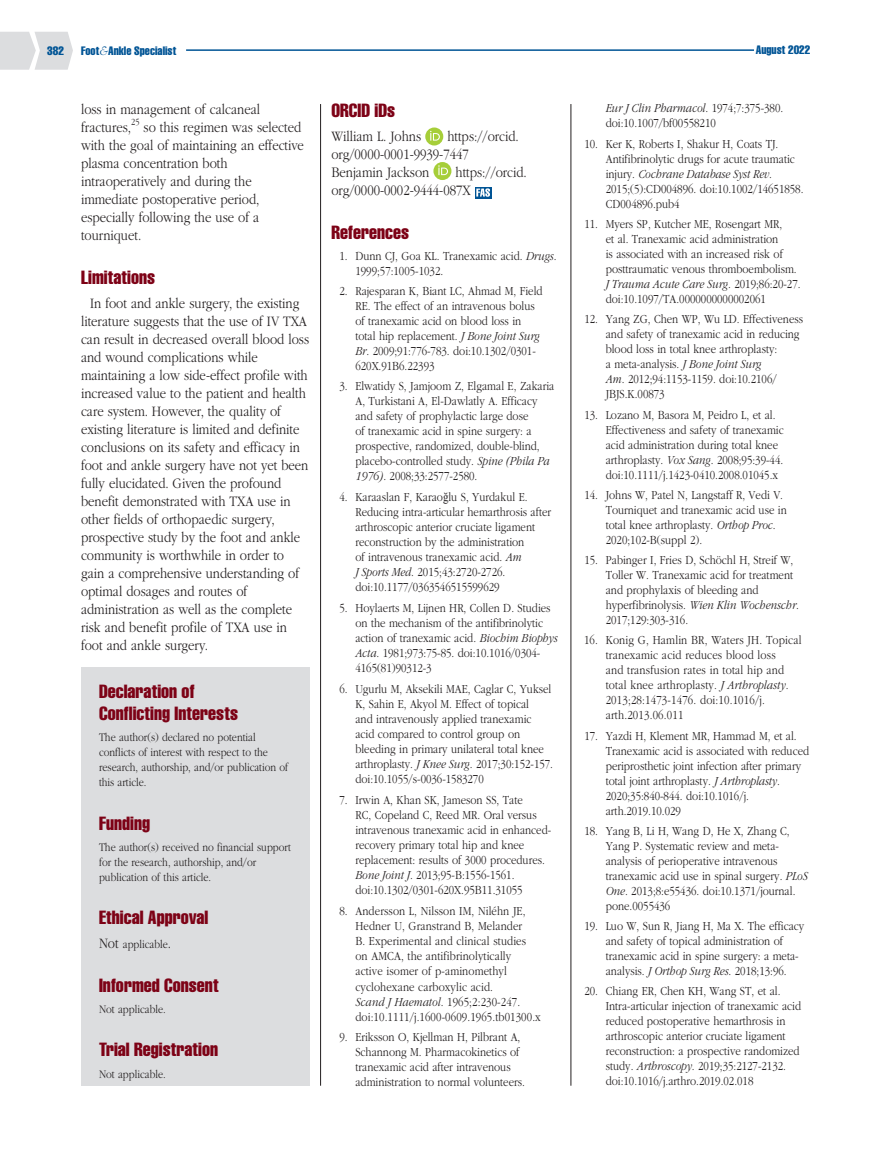
<style>
.page{position:relative;width:878px;height:1175px;background:#fff}
.page>*{position:absolute;margin:0;border:0;box-sizing:border-box;transform-origin:0 0}
.t1{font:18.75px/22.5px "Helvetica LT Std Comp";color:#7d0216}
.t2{font:300 15px/18px "ITC Garamond Std";color:#231f20;scale:.85 1}
.t3{font:300 12.75px/15px "ITC Garamond Std";color:#231f20;scale:.85 1}
.t4{font:300 12px/15px "ITC Garamond Std";color:#231f20;scale:.85 1}
.t5{font:12px "Helvetica LT Std Comp";color:#005495}
.t6{font:300 9.75px "ITC Garamond Std";color:#231f20;scale:.85 1}
.s1{font-family:"ITC Garamond Std";font-weight:300;font-style:italic;font-size:13.5px}
.s2{font-size:15px}
.s3{font-style:italic}
.s4{font-family:"Doulos SIL";font-weight:400}
</style>
<div class="page">
<hr style="left:186px;top:49px;width:568px;height:2px;background:#005495">
<svg style="left:0;top:32px;width:73px;height:38px;background:#dfe0e2"></svg>
<hr style="left:570px;top:104px;width:1px;height:981px;background:#231f20">
<hr style="left:320px;top:104px;width:1px;height:981px;background:#231f20">
<div style="left:81px;top:667px;width:229px;height:418px;background:#dcdddf"></div>
<div style="left:425px;top:127px;width:18px;height:18px;background:#a6ce39;border-radius:50%"></div>
<svg style="left:430px;top:131px;width:10px;height:10px"></svg>
<div style="left:433px;top:162px;width:18px;height:18px;background:#a6ce39;border-radius:50%"></div>
<svg style="left:438px;top:165px;width:10px;height:10px"></svg>
<div style="left:475px;top:187px;width:16px;height:11px;background:#005495"></div>
<svg style="left:476px;top:188px;width:14px;height:9px"></svg>
<p class="t5" style="left:47px;top:43px;width:18px">382</p>
<p class="t5" style="left:81px;top:43px;width:97px">Foot <span class="s1">&amp;</span> Ankle Specialist</p>
<p class="t5" style="left:755px;top:42px;width:56px">August 2022</p>
<p class="t2" style="left:81px;top:101px;width:212px">loss in management of calcaneal fractures,</p>
<p class="t6" style="left:131px;top:117px;width:11px">25</p>
<p class="t2" style="left:81px;top:119px;width:264px;text-indent:63px">so this regimen was selected with the goal of maintaining an effective plasma concentration both intraoperatively and during the immediate postoperative period, especially following the use of a tourniquet.</p>
<h1 class="t1" style="left:81px;top:265px;width:76px">Limitations</h1>
<p class="t2" style="left:81px;top:294px;width:270px;text-indent:9px">In foot and ankle surgery, the existing literature suggests that the use of IV TXA can result in decreased overall blood loss and wound complications while maintaining a low side-effect profile with increased value to the patient and health care system. However, the quality of existing literature is limited and definite conclusions on its safety and efficacy in foot and ankle surgery have not yet been fully elucidated. Given the profound benefit demonstrated with TXA use in other fields of orthopaedic surgery, prospective study by the foot and ankle community is worthwhile in order to gain a comprehensive understanding of optimal dosages and routes of administration as well as the complete risk and benefit profile of TXA use in foot and ankle surgery.</p>
<h1 class="t1" style="left:99px;top:679px;width:140px">Declaration of<br>Conflicting Interests</h1>
<p class="t4" style="left:99px;top:730px;width:224px">The author(s) declared no potential conflicts of interest with respect to the research, authorship, and/or publication of this article.</p>
<h1 class="t1" style="left:99px;top:811px;width:53px">Funding</h1>
<p class="t4" style="left:99px;top:839px;width:227px">The author(s) received no financial support for the research, authorship, and/or publication of this article.</p>
<h1 class="t1" style="left:99px;top:906px;width:111px">Ethical Approval</h1>
<p class="t4" style="left:99px;top:937px;width:86px"><span class="s2">Not</span> applicable<span class="s2">.</span></p>
<h1 class="t1" style="left:99px;top:973px;width:121px">Informed Consent</h1>
<p class="t4" style="left:99px;top:1001px;width:80px">Not applicable.</p>
<h1 class="t1" style="left:99px;top:1038px;width:120px">Trial Registration</h1>
<p class="t4" style="left:99px;top:1066px;width:80px">Not applicable.</p>
<h1 class="t1" style="left:331px;top:99px;width:65px">ORCID iDs</h1>
<p class="t2" style="left:331px;top:127px;width:107px">William L. Johns</p>
<p class="t2" style="left:331px;top:127px;width:222px;text-indent:116px">https://orcid. org/0000-0001-9939-7447<br>Benjamin Jackson</p>
<p class="t2" style="left:331px;top:163px;width:231px;text-indent:124px">https://orcid. org/0000-0002-9444-087X</p>
<h1 class="t1" style="left:331px;top:220px;width:79px">References</h1>
<p class="t3" style="left:355px;top:248px;width:238px;text-indent:-16px">1. Dunn CJ, Goa KL. Tranexamic acid. <span class="s3">Drugs</span>.<br>1999;57:1005-1032.</p>
<p class="t3" style="left:355px;top:283px;width:222px;text-indent:-16px">2. Rajesparan K, Biant LC, Ahmad M, Field RE. The effect of an intravenous bolus of tranexamic acid on blood loss in total hip replacement. <span class="s3">J Bone Joint Surg Br</span>. 2009;91:776-783. doi:10.1302/0301- 620X.91B6.22393</p>
<p class="t3" style="left:355px;top:379px;width:236px;text-indent:-16px">3. Elwatidy S, Jamjoom Z, Elgamal E, Zakaria A, Turkistani A, El-Dawlatly A. Efficacy and safety of prophylactic large dose<br>of tranexamic acid in spine surgery: a prospective, randomized, double-blind, placebo-controlled study. <span class="s3">Spine (Phila Pa 1976)</span>. 2008;33:2577-2580.</p>
<p class="t3" style="left:355px;top:489px;width:232px;text-indent:-16px">4. Karaaslan F, Karao<span class="s4">ğ</span>lu S, Yurdakul E.<br>Reducing intra-articular hemarthrosis after arthroscopic anterior cruciate ligament reconstruction by the administration<br>of intravenous tranexamic acid. <span class="s3">Am<br>J Sports Med</span>. 2015;43:2720-2726. doi:10.1177/0363546515599629</p>
<p class="t3" style="left:355px;top:600px;width:239px;text-indent:-16px">5. Hoylaerts M, Lijnen HR, Collen D. Studies on the mechanism of the antifibrinolytic action of tranexamic acid. <span class="s3">Biochim Biophys Acta</span>. 1981;973:75-85. doi:10.1016/0304- 4165(81)90312-3</p>
<p class="t3" style="left:355px;top:681px;width:234px;text-indent:-16px">6. Ugurlu M, Aksekili MAE, Caglar C, Yuksel K, Sahin E, Akyol M. Effect of topical<br>and intravenously applied tranexamic acid compared to control group on bleeding in primary unilateral total knee arthroplasty. <span class="s3">J Knee Surg</span>. 2017;30:152-157. doi:10.1055/s-0036-1583270</p>
<p class="t3" style="left:355px;top:792px;width:232px;text-indent:-16px">7. Irwin A, Khan SK, Jameson SS, Tate<br>RC, Copeland C, Reed MR. Oral versus intravenous tranexamic acid in enhanced&shy;recovery primary total hip and knee replacement: results of 3000 procedures.<br><span class="s3">Bone Joint J</span>. 2013;95-B:1556-1561. doi:10.1302/0301-620X.95B11.31055</p>
<p class="t3" style="left:355px;top:903px;width:220px;text-indent:-16px">8. Andersson L, Nilsson IM, Niléhn JE, Hedner U, Granstrand B, Melander<br>B. Experimental and clinical studies on AMCA, the antifibrinolytically active isomer of p-aminomethyl cyclohexane carboxylic acid.<br><span class="s3">Scand J Haematol</span>. 1965;2:230-247. doi:10.1111/j.1600-0609.1965.tb01300.x</p>
<p class="t3" style="left:355px;top:1029px;width:201px;text-indent:-16px">9. Eriksson O, Kjellman H, Pilbrant A, Schannong M. Pharmacokinetics of tranexamic acid after intravenous administration to normal volunteers.</p>
<p class="t3" style="left:605px;top:101px;width:210px"><span class="s3">Eur J Clin Pharmacol</span>. 1974;7:375-380. doi:10.1007/bf00558210</p>
<p class="t3" style="left:605px;top:136px;width:234px;text-indent:-21px">10. Ker K, Roberts I, Shakur H, Coats TJ.<br>Antifibrinolytic drugs for acute traumatic injury. <span class="s3">Cochrane Database Syst Rev</span>.<br>2015;(5):CD004896. doi:10.1002/14651858.<br>CD004896.pub4</p>
<p class="t3" style="left:605px;top:217px;width:231px;text-indent:-21px">11. Myers SP, Kutcher ME, Rosengart MR,<br>et al. Tranexamic acid administration<br>is associated with an increased risk of posttraumatic venous thromboembolism.<br><span class="s3">J Trauma Acute Care Surg</span>. 2019;86:20-27. doi:10.1097/TA.0000000000002061</p>
<p class="t3" style="left:605px;top:312px;width:234px;text-indent:-21px">12. Yang ZG, Chen WP, Wu LD. Effectiveness and safety of tranexamic acid in reducing blood loss in total knee arthroplasty:<br>a meta-analysis. <span class="s3">J Bone Joint Surg<br>Am</span>. 2012;94:1153-1159. doi:10.2106/ JBJS.K.00873</p>
<p class="t3" style="left:605px;top:407px;width:211px;text-indent:-21px">13. Lozano M, Basora M, Peidro L, et al.<br>Effectiveness and safety of tranexamic acid administration during total knee arthroplasty. <span class="s3">Vox Sang</span>. 2008;95:39-44. doi:10.1111/j.1423-0410.2008.01045.x</p>
<p class="t3" style="left:605px;top:487px;width:214px;text-indent:-21px">14. Johns W, Patel N, Langstaff R, Vedi V.<br>Tourniquet and tranexamic acid use in total knee arthroplasty. <span class="s3">Orthop Proc</span>.<br>2020;102-B(suppl 2).</p>
<p class="t3" style="left:605px;top:552px;width:229px;text-indent:-21px">15. Pabinger I, Fries D, Schöchl H, Streif W, Toller W. Tranexamic acid for treatment and prophylaxis of bleeding and hyperfibrinolysis. <span class="s3">Wien Klin Wochenschr</span>.<br>2017;129:303-316.</p>
<p class="t3" style="left:605px;top:633px;width:232px;text-indent:-22px">16. Konig G, Hamlin BR, Waters JH. Topical tranexamic acid reduces blood loss<br>and transfusion rates in total hip and total knee arthroplasty. <span class="s3">J Arthroplasty</span>.<br>2013;28:1473-1476. doi:10.1016/j. arth.2013.06.011</p>
<p class="t3" style="left:605px;top:728px;width:241px;text-indent:-21px">17. Yazdi H, Klement MR, Hammad M, et al.<br>Tranexamic acid is associated with reduced periprosthetic joint infection after primary total joint arthroplasty. <span class="s3">J Arthroplasty</span>.<br>2020;35:840-844. doi:10.1016/j. arth.2019.10.029</p>
<p class="t3" style="left:605px;top:823px;width:239px;text-indent:-21px">18. Yang B, Li H, Wang D, He X, Zhang C, Yang P. Systematic review and meta&shy;analysis of perioperative intravenous tranexamic acid use in spinal surgery. <span class="s3">PLoS One</span>. 2013;8:e55436. doi:10.1371/journal. pone.0055436</p>
<p class="t3" style="left:605px;top:918px;width:235px;text-indent:-21px">19. Luo W, Sun R, Jiang H, Ma X. The efficacy and safety of topical administration of tranexamic acid in spine surgery: a meta&shy;analysis. <span class="s3">J Orthop Surg Res</span>. 2018;13:96.</p>
<p class="t3" style="left:605px;top:984px;width:231px;text-indent:-21px">20. Chiang ER, Chen KH, Wang ST, et al.<br>Intra-articular injection of tranexamic acid reduced postoperative hemarthrosis in arthroscopic anterior cruciate ligament reconstruction: a prospective randomized study. <span class="s3">Arthroscopy</span>. 2019;35:2127-2132. doi:10.1016/j.arthro.2019.02.018</p>
</div>
